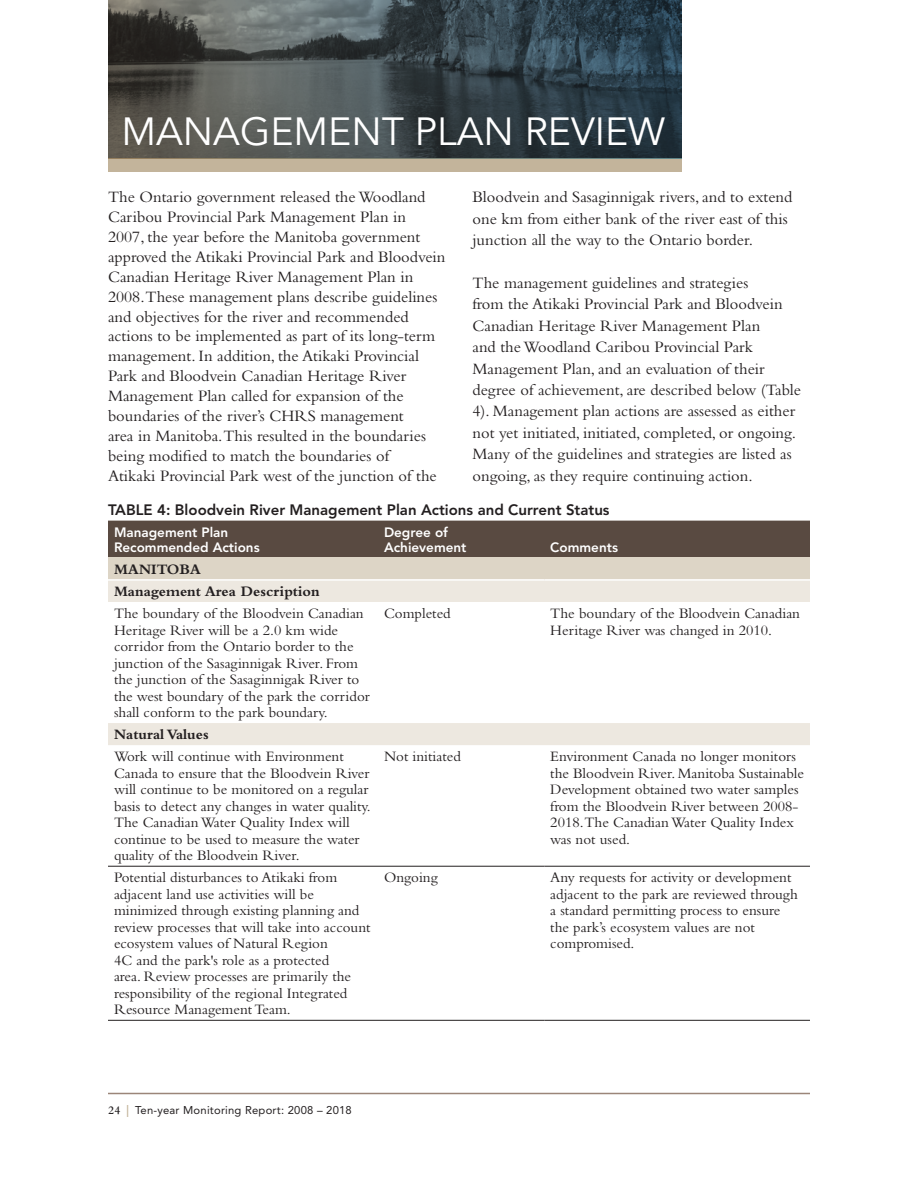
<style>
.page{position:relative;width:918px;height:1188px;background:#fff}
.page>*{position:absolute;margin:0;border:0;box-sizing:border-box;transform-origin:0 0}
.title_main_1_H1{font:39px "Avenir LT Std";color:#fff}
.body{font:16.5px/20px "Bembo Std";color:#231f20}
.table_body{font:15px/16.5px "Bembo Std";color:#231f20}
.title_table_figure_H{font:800 15px "Avenir LT Std";color:#231f20}
.table_body-2{font:700 15px "Bembo Std";color:#231f20}
.table_header{font:800 13.5px/15px "Avenir LT Std";color:#fff}
.t1{font:11.25px "Avenir LT Std";letter-spacing:.02em;color:#231f20}
.s1{font-family:"Bembo Std";font-weight:600;font-size:12px}
.s2{font-family:"Myriad Pro";font-weight:600;font-size:12px;color:#c3b49b}
</style>
<div class="page">
<hr style="left:108px;top:1093px;width:702px;height:1px;background:#9b8679">
<div style="left:108px;top:158px;width:574px;height:14px;background:#c3b49b"></div>
<div style="left:108px;top:521px;width:702px;height:37px;background:#594a41"></div>
<div style="left:108px;top:558px;width:702px;height:22px;background:#ddd5c6"></div>
<svg style="left:108px;top:581px;width:702px;height:164px"></svg>
<hr style="left:108px;top:866px;width:270px;height:1px;background:#231f20">
<hr style="left:378px;top:866px;width:166px;height:1px;background:#231f20">
<hr style="left:544px;top:866px;width:266px;height:1px;background:#231f20">
<hr style="left:108px;top:1020px;width:270px;height:1px;background:#231f20">
<hr style="left:378px;top:1020px;width:166px;height:1px;background:#231f20">
<hr style="left:544px;top:1020px;width:266px;height:1px;background:#231f20">
<hr style="left:108px;top:579px;width:270px;height:2px;background:#fff">
<hr style="left:378px;top:579px;width:166px;height:2px;background:#fff">
<hr style="left:544px;top:579px;width:266px;height:2px;background:#fff">
<svg style="left:108px;top:0;width:574px;height:159px;background:#424c4f"></svg>
<h1 class="title_main_1_H1" style="left:122px;top:109px;width:545px">MANAGEMENT PLAN REVIEW</h1>
<p class="body" style="left:108px;top:187px;width:339px">The Ontario government released the Woodland Caribou Provincial Park Management Plan in 2007, the year before the Manitoba government approved the Atikaki Provincial Park and Bloodvein Canadian Heritage River Management Plan in 2008.These management plans describe guidelines and objectives for the river and recommended actions to be implemented as part of its long-term management. In addition, the Atikaki Provincial Park and Bloodvein Canadian Heritage River Management Plan called for expansion of the boundaries of the river’s CHRS management<br>area in Manitoba.This resulted in the boundaries being modified to match the boundaries of<br>Atikaki Provincial Park west of the junction of the</p>
<p class="body" style="left:473px;top:186px;width:321px;line-height:21.5px">Bloodvein and Sasaginnigak rivers, and to extend one km from either bank of the river east of this junction all the way to the Ontario border.</p>
<p class="body" style="left:473px;top:272px;width:330px;line-height:21.5px">The management guidelines and strategies<br>from the Atikaki Provincial Park and Bloodvein Canadian Heritage River Management Plan<br>and the Woodland Caribou Provincial Park Management Plan, and an evaluation of their degree of achievement, are described below (Table 4). Management plan actions are assessed as either not yet initiated, initiated, completed, or ongoing.<br>Many of the guidelines and strategies are listed as ongoing, as they require continuing action.</p>
<p class="title_table_figure_H" style="left:108px;top:501px;width:503px">TABLE 4: Bloodvein River Management Plan Actions and Current Status</p>
<p class="table_header" style="left:114px;top:525px;width:147px">Management Plan<br>Recommended Actions</p>
<p class="table_header" style="left:384px;top:525px;width:84px">Degree of<br>Achievement</p>
<p class="table_header" style="left:550px;top:540px;width:69px">Comments</p>
<p class="table_body-2" style="left:114px;top:561px;width:88px">MANITOBA</p>
<p class="table_body-2" style="left:114px;top:583px;width:207px">Management Area Description</p>
<p class="table_body" style="left:114px;top:605px;width:257px">The boundary of the Bloodvein Canadian Heritage River will be a 2.0 km wide corridor from the Ontario border to the junction of the Sasaginnigak River. From the junction of the Sasaginnigak River to the west boundary of the park the corridor shall conform to the park boundary.</p>
<p class="table_body" style="left:384px;top:605px;width:68px">Completed</p>
<p class="table_body" style="left:550px;top:605px;width:251px">The boundary of the Bloodvein Canadian<br>Heritage River was changed in 2010.</p>
<p class="table_body-2" style="left:114px;top:726px;width:96px">Natural Values</p>
<p class="table_body" style="left:114px;top:748px;width:258px">Work will continue with Environment Canada to ensure that the Bloodvein River will continue to be monitored on a regular basis to detect any changes in water quality.<br>The Canadian Water Quality Index will continue to be used to measure the water quality of the Bloodvein River.</p>
<p class="table_body" style="left:384px;top:748px;width:78px">Not initiated</p>
<p class="table_body" style="left:550px;top:748px;width:255px">Environment Canada no longer monitors the Bloodvein River. Manitoba Sustainable Development obtained two water samples from the Bloodvein River between 2008- 2018.The Canadian Water Quality Index was not used.</p>
<p class="table_body" style="left:114px;top:869px;width:258px">Potential disturbances to Atikaki from adjacent land use activities will be minimized through existing planning and review processes that will take into account ecosystem values of Natural Region<br>4C and the park's role as a protected<br>area. Review processes are primarily the responsibility of the regional Integrated Resource Management Team.</p>
<p class="table_body" style="left:384px;top:869px;width:55px">Ongoing</p>
<p class="table_body" style="left:550px;top:869px;width:249px">Any requests for activity or development adjacent to the park are reviewed through a standard permitting process to ensure the park’s ecosystem values are not compromised.</p>
<p class="t1" style="left:108px;top:1103px;width:245px"><span class="s1">24</span> <span class="s2">|</span> Ten-year Monitoring Report: 2008 – 2018</p>
</div>
